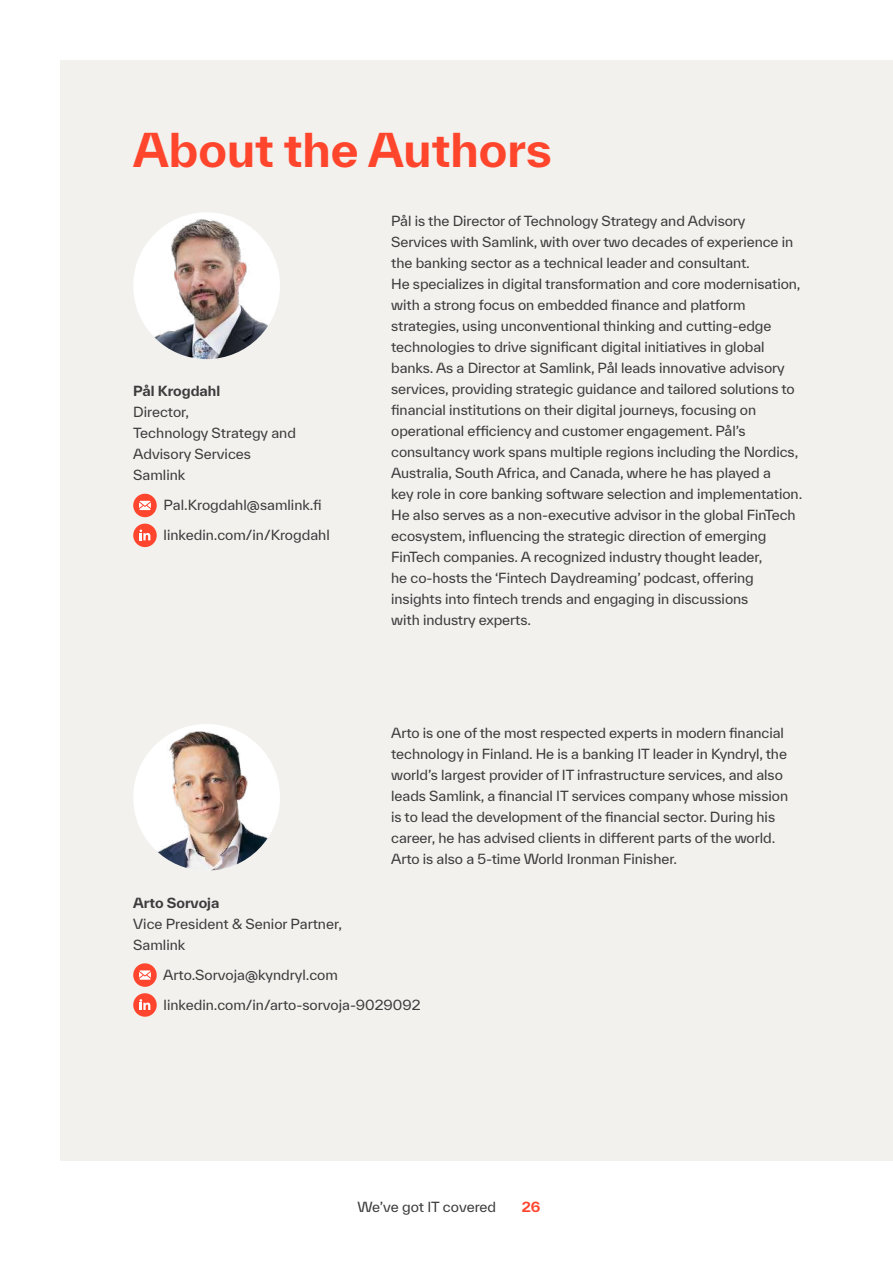
<style>
.page{position:relative;width:893px;height:1263px;background:#fff}
.page>*{position:absolute;margin:0;border:0;box-sizing:border-box;transform-origin:0 0}
.t1{font:700 45px "TWK Everett";color:#ff462d}
.t2{font:13.5px/21px "TWK Everett";letter-spacing:-.005em;color:#3d3c3c}
.t3{font:700 13.5px "TWK Everett";color:#3d3c3c}
.t4{font:13.5px "TWK Everett";letter-spacing:-.005em;color:#3c3c3c}
.t5{font:700 13.5px "TWK Everett";color:#ff452e}
</style>
<div class="page">
<div style="left:60px;top:60px;width:833px;height:1101px;background:#f2f1ee"></div>
<img style="left:133px;top:213px;width:147px;height:146px">
<div style="left:133px;top:524px;width:24px;height:23px;background:#ff452e;border-radius:50%"></div>
<svg style="left:140px;top:529px;width:10px;height:11px"></svg>
<div style="left:133px;top:494px;width:24px;height:23px;background:#ff452e;border-radius:50%"></div>
<svg style="left:139px;top:501px;width:12px;height:9px"></svg>
<img style="left:133px;top:729px;width:147px;height:142px">
<svg style="left:133px;top:993px;width:24px;height:24px"></svg>
<svg style="left:140px;top:999px;width:10px;height:11px"></svg>
<div style="left:133px;top:963px;width:24px;height:24px;background:#ff452e;border-radius:50%"></div>
<svg style="left:139px;top:970px;width:12px;height:10px"></svg>
<h1 class="t1" style="left:133px;top:118px;width:420px">About the Authors</h1>
<p class="t3" style="left:133px;top:382px;width:88px">Pål Krogdahl</p>
<p class="t2" style="left:133px;top:402px;width:164px">Director,<br>Technology Strategy and<br>Advisory Services<br>Samlink</p>
<p class="t2" style="left:164px;top:495px;width:160px">Pal.Krogdahl@samlink.fi</p>
<p class="t2" style="left:164px;top:525px;width:168px">linkedin.com/in/Krogdahl</p>
<p class="t2" style="left:391px;top:210px;width:413px">Pål is the Director of Technology Strategy and Advisory Services with Samlink, with over two decades of experience in the banking sector as a technical leader and consultant.<br>He specializes in digital transformation and core modernisation, with a strong focus on embedded finance and platform strategies, using unconventional thinking and cutting-edge technologies to drive significant digital initiatives in global banks. As a Director at Samlink, Pål leads innovative advisory services, providing strategic guidance and tailored solutions to financial institutions on their digital journeys, focusing on operational efficiency and customer engagement. Pål’s consultancy work spans multiple regions including the Nordics, Australia, South Africa, and Canada, where he has played a<br>key role in core banking software selection and implementation.<br>He also serves as a non-executive advisor in the global FinTech ecosystem, influencing the strategic direction of emerging FinTech companies. A recognized industry thought leader,<br>he co-hosts the ‘Fintech Daydreaming’ podcast, offering insights into fintech trends and engaging in discussions<br>with industry experts.</p>
<p class="t2" style="left:391px;top:722px;width:398px">Arto is one of the most respected experts in modern financial technology in Finland. He is a banking IT leader in Kyndryl, the world’s largest provider of IT infrastructure services, and also leads Samlink, a financial IT services company whose mission is to lead the development of the financial sector. During his career, he has advised clients in different parts of the world.<br>Arto is also a 5-time World Ironman Finisher.</p>
<p class="t3" style="left:133px;top:893px;width:88px">Arto Sorvoja</p>
<p class="t2" style="left:133px;top:913px;width:210px">Vice President &amp; Senior Partner,<br>Samlink</p>
<p class="t2" style="left:163px;top:964px;width:176px">Arto.Sorvoja@kyndryl.com</p>
<p class="t2" style="left:164px;top:994px;width:258px">linkedin.com/in/arto-sorvoja-9029092</p>
<p class="t4" style="left:357px;top:1197px;width:140px">We’ve got IT covered</p>
<p class="t5" style="left:522px;top:1197px;width:20px">26</p>
</div>
